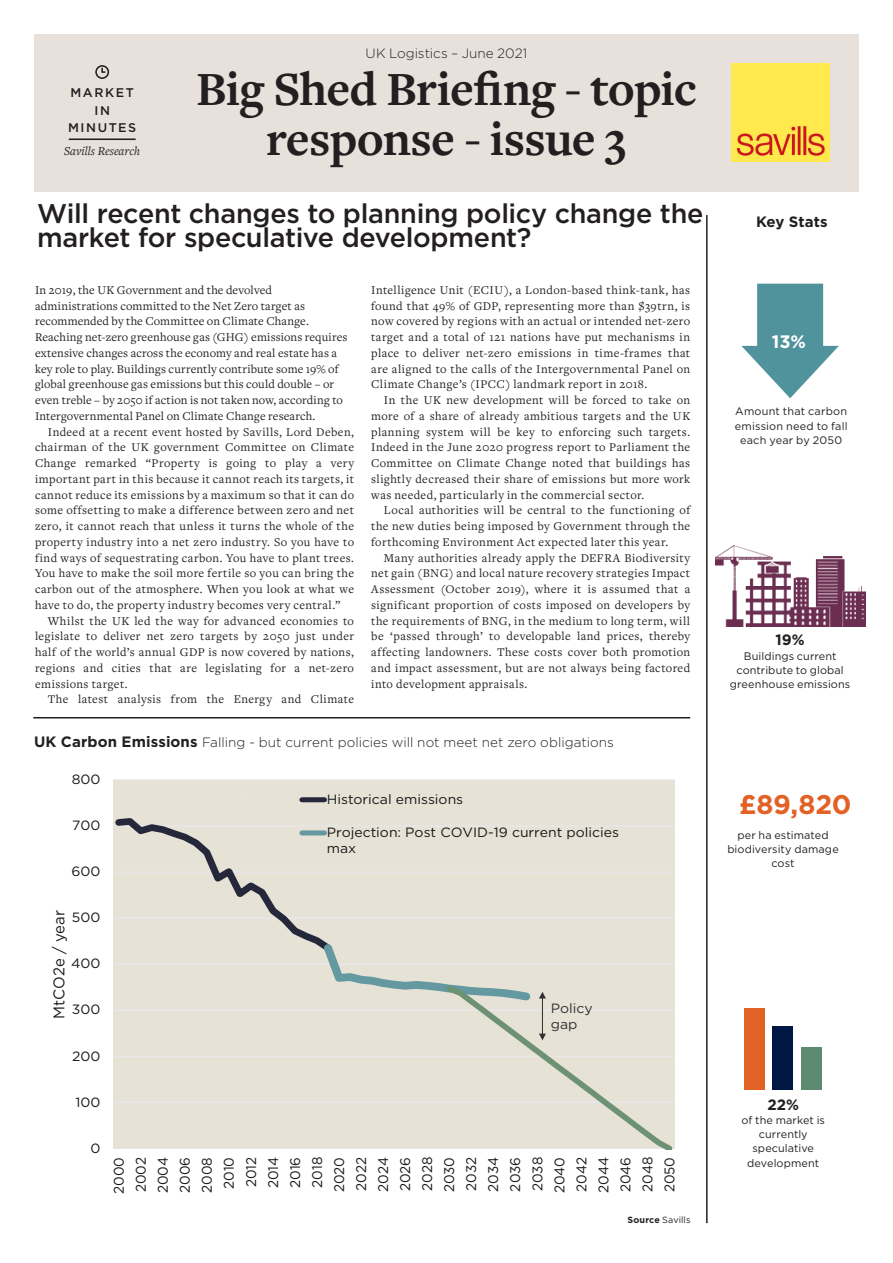
<style>
.page{position:relative;width:893px;height:1263px;background:#fff}
.page>*{position:absolute;margin:0;border:0;box-sizing:border-box;transform-origin:0 0}
.MiM_Title{font:700 49.5px/49.5px "Freight Text Pro";letter-spacing:-.015em;color:#231f20;text-align:center}
.MiM_Headline_Gotham{font:500 27px/24px "Gotham";letter-spacing:-.015em;color:#231f20}
.t1{font:700 27px "Gotham";color:#e26125}
.Spotlight_Standfirst{font:700 18px "Gotham";color:#fff}
.t2{font:15.6px "Gotham";letter-spacing:-.005em;color:#1a1919;scale:.96 1}
.MiM_Box_Title{font:700 15px "Gotham";letter-spacing:.005em;color:#231f20}
.t3{font:13.95px/22px "Gotham";color:#1a1919;text-align:center;scale:.96 1}
.t4{font:13.5px/16px "Gotham";color:#1a1919;scale:1.04 1}
.MiM_Box_Title-2{font:300 13.5px "Gotham";color:#231f20}
.MiM_Strapline{font:300 13.5px "Gotham";color:#231f20}
.t5{font:13.5px/16px "Gotham";color:#303030;scale:1.04 1}
.t6{font:500 12.6px "Gotham";letter-spacing:.125em;color:#231f20}
.t7{font:italic 12.6px "Freight Text Pro";color:#231f20}
.MiM_Body_Freight{font:12.3px/15.8px "Freight Text Pro";letter-spacing:.035em;color:#231f20;text-align:justify}
.MiM_Body_Freight_1st{font:12.3px/15.8px "Freight Text Pro";letter-spacing:.01em;color:#231f20}
.Spotlight_Box_Body_L{font:10.8px/14.2px "Gotham";letter-spacing:.01em;color:#231f20;text-align:center}
.MiM_Credit_Right{font:9px "Gotham";letter-spacing:.01em;color:#231f20}
.s1{font-weight:700;font-size:15px}
.s2{font-weight:700}
</style>
<div class="page">
<div style="left:113px;top:780px;width:562px;height:368px;background:#e7e2d6"></div>
<hr style="left:113px;top:779px;width:562px;height:2px;background:#e7e7e7">
<div style="left:302px;top:797px;width:22px;height:5px;background:#25273a"></div>
<svg style="left:113px;top:818px;width:562px;height:331px"></svg>
<div style="left:744px;top:1008px;width:21px;height:82px;background:#e26125"></div>
<div style="left:772px;top:1027px;width:20px;height:63px;background:#001643"></div>
<div style="left:802px;top:1048px;width:20px;height:42px;background:#5d8b6f"></div>
<div style="left:34px;top:34px;width:825px;height:157px;background:#e8e0db"></div>
<img style="left:731px;top:64px;width:98px;height:98px">
<hr style="left:706px;top:215px;width:2px;height:1008px;background:#231f20">
<hr style="left:69px;top:138px;width:67px;height:2px;background:#231f20">
<div style="left:95px;top:65px;width:14px;height:14px;border:2px solid #231f20;border-radius:50%"></div>
<svg style="left:101px;top:67px;width:5px;height:6px"></svg>
<hr style="left:33px;top:717px;width:657px;height:1px;background:#231f20">
<div style="left:757px;top:284px;width:66px;height:78px;background:#51939c"></div>
<svg style="left:741px;top:346px;width:98px;height:52px"></svg>
<img style="left:715px;top:546px;width:150px;height:81px">
<p class="t6" style="left:71px;top:85px;width:65px">MARKET</p>
<p class="t6" style="left:94px;top:102px;width:17px">IN</p>
<p class="t6" style="left:68px;top:119px;width:70px">MINUTES</p>
<p class="t7" style="left:64px;top:142px;width:78px">Savills Research</p>
<p class="MiM_Strapline" style="left:366px;top:44px;width:163px">UK Logistics – June 2021</p>
<p class="MiM_Title" style="left:196px;top:63px;width:502px">Big Shed Briefing - topic response - issue 3</p>
<p class="MiM_Headline_Gotham" style="left:37px;top:201px;width:668px">Will recent changes to planning policy change the market for speculative development?</p>
<p class="MiM_Body_Freight_1st" style="left:35px;top:281px;width:314px">In 2019, the UK Government and the devolved administrations committed to the Net Zero target as recommended by the Committee on Climate Change.<br>Reaching net-zero greenhouse gas (GHG) emissions requires extensive changes across the economy and real estate has a key role to play. Buildings currently contribute some 19% of global greenhouse gas emissions but this could double – or even treble – by 2050 if action is not taken now, according to Intergovernmental Panel on Climate Change research.</p>
<p class="MiM_Body_Freight" style="left:35px;top:423px;width:321px;text-indent:13px">Indeed at a recent event hosted by Savills, Lord Deben, chairman of the UK government Committee on Climate Change remarked “Property is going to play a very important part in this because it cannot reach its targets, it cannot reduce its emissions by a maximum so that it can do some offsetting to make a difference between zero and net zero, it cannot reach that unless it turns the whole of the property industry into a net zero industry. So you have to find ways of sequestrating carbon. You have to plant trees.<br>You have to make the soil more fertile so you can bring the carbon out of the atmosphere. When you look at what we have to do, the property industry becomes very central.”</p>
<p class="MiM_Body_Freight" style="left:35px;top:612px;width:320px;text-indent:13px">Whilst the UK led the way for advanced economies to legislate to deliver net zero targets by 2050 just under half of the world’s annual GDP is now covered by nations, regions and cities that are legislating for a net-zero emissions target.</p>
<p class="MiM_Body_Freight" style="left:48px;top:691px;width:308px">The latest analysis from the Energy and Climate</p>
<p class="MiM_Body_Freight" style="left:371px;top:281px;width:321px">Intelligence Unit (ECIU), a London-based think-tank, has found that 49% of GDP, representing more than $39trn, is now covered by regions with an actual or intended net-zero target and a total of 121 nations have put mechanisms in place to deliver net-zero emissions in time-frames that are aligned to the calls of the Intergovernmental Panel on Climate Change’s (IPCC) landmark report in 2018.</p>
<p class="MiM_Body_Freight" style="left:371px;top:392px;width:320px;text-indent:13px">In the UK new development will be forced to take on more of a share of already ambitious targets and the UK planning system will be key to enforcing such targets.<br>Indeed in the June 2020 progress report to Parliament the Committee on Climate Change noted that buildings has slightly decreased their share of emissions but more work was needed, particularly in the commercial sector.</p>
<p class="MiM_Body_Freight" style="left:371px;top:502px;width:320px;text-indent:13px">Local authorities will be central to the functioning of the new duties being imposed by Government through the forthcoming Environment Act expected later this year.</p>
<p class="MiM_Body_Freight" style="left:371px;top:549px;width:320px;text-indent:13px">Many authorities already apply the DEFRA Biodiversity net gain (BNG) and local nature recovery strategies Impact Assessment (October 2019), where it is assumed that a significant proportion of costs imposed on developers by the requirements of BNG, in the medium to long term, will be ‘passed through’ to developable land prices, thereby affecting landowners. These costs cover both promotion and impact assessment, but are not always being factored into development appraisals.</p>
<p class="MiM_Box_Title-2" style="left:34px;top:733px;width:581px"><span class="s1">UK Carbon Emissions</span> Falling - but current policies will not meet net zero obligations</p>
<p class="t4" style="left:72px;top:771px;width:29px">800</p>
<p class="t4" style="left:72px;top:817px;width:29px">700</p>
<p class="t4" style="left:71px;top:863px;width:29px">600</p>
<p class="t2" style="left:49px;top:1018px;width:115px;rotate:-90deg">MtCO2e / year</p>
<p class="t4" style="left:72px;top:909px;width:29px">500</p>
<p class="t4" style="left:71px;top:955px;width:30px">400</p>
<p class="t4" style="left:72px;top:1001px;width:29px">300</p>
<p class="t4" style="left:72px;top:1047px;width:29px">200</p>
<p class="t4" style="left:75px;top:1093px;width:26px">100</p>
<p class="t4" style="left:327px;top:791px;width:133px">Historical emissions</p>
<p class="t4" style="left:327px;top:824px;width:283px">Projection: Post COVID-19 current policies max</p>
<p class="t5" style="left:551px;top:999px;width:42px">Policy gap</p>
<p class="t4" style="left:90px;top:1139px;width:11px">0</p>
<p class="t3" style="left:108px;top:1194px;width:40px;rotate:-90deg">2000<br>2002<br>2004<br>2006<br>2008<br>2010<br>2012<br>2014<br>2016<br>2018<br>2020<br>2022<br>2024<br>2026<br>2028<br>2030<br>2032<br>2034<br>2036<br>2038<br>2040<br>2042<br>2044<br>2046<br>2048<br>2050</p>
<p class="MiM_Credit_Right" style="left:627px;top:1214px;width:65px"><span class="s2">Source</span> Savills</p>
<p class="MiM_Box_Title" style="left:756px;top:212px;width:73px">Key Stats</p>
<p class="Spotlight_Standfirst" style="left:772px;top:329px;width:35px">13%</p>
<p class="Spotlight_Box_Body_L" style="left:735px;top:404px;width:114px">Amount that carbon emission need to fall each year by 2050</p>
<p class="MiM_Box_Title" style="left:775px;top:630px;width:31px">19%</p>
<p class="Spotlight_Box_Body_L" style="left:730px;top:648px;width:122px">Buildings current contribute to global greenhouse emissions</p>
<p class="t1" style="left:739px;top:786px;width:114px">£89,820</p>
<p class="Spotlight_Box_Body_L" style="left:727px;top:828px;width:113px">per ha estimated biodiversity damage cost</p>
<p class="MiM_Box_Title" style="left:767px;top:1094px;width:33px">22%</p>
<p class="Spotlight_Box_Body_L" style="left:742px;top:1113px;width:85px">of the market is currently speculative development</p>
</div>
